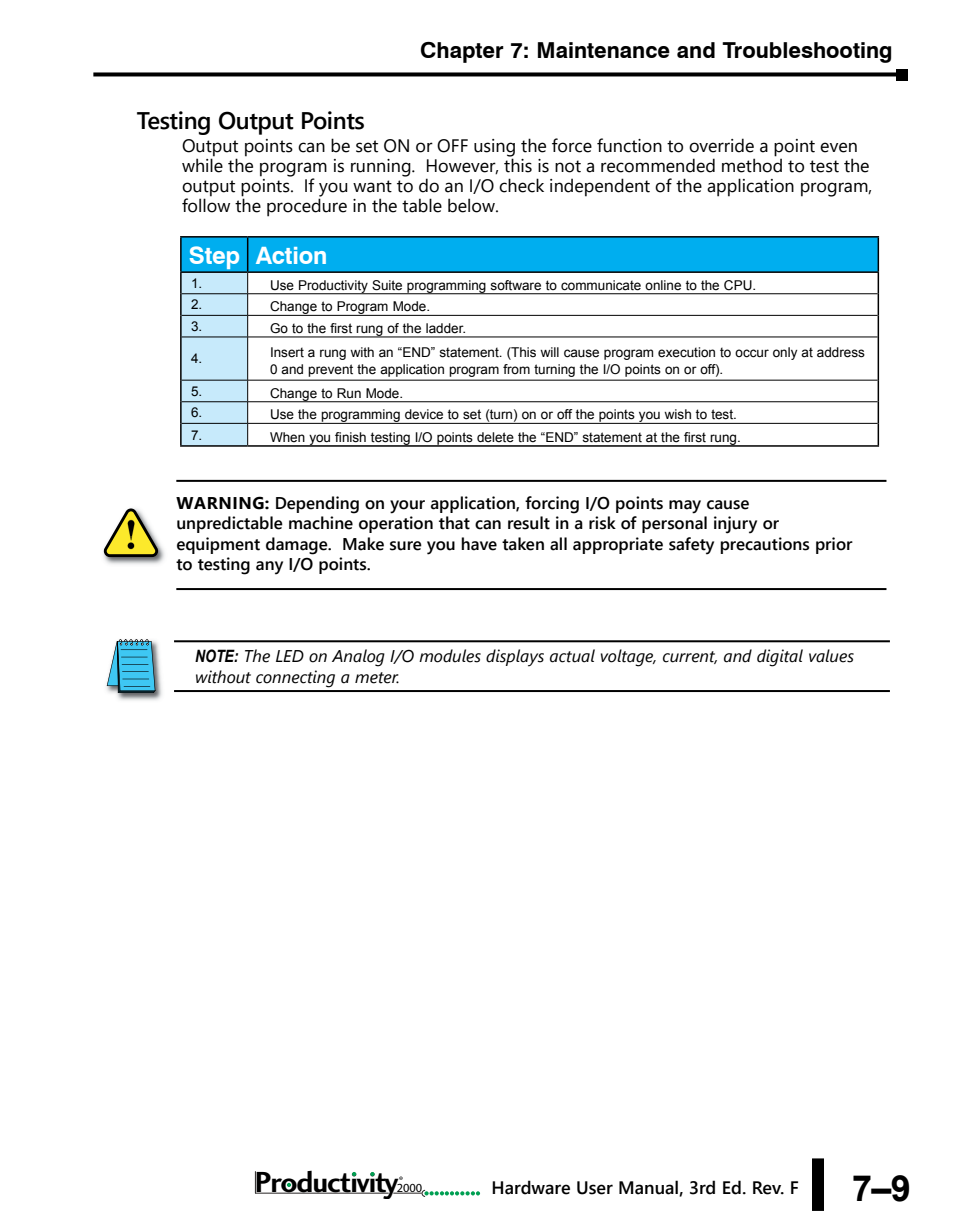
<style>
.page{position:relative;width:972px;height:1224px;background:#fff}
.page>*{position:absolute;margin:0;border:0;box-sizing:border-box;transform-origin:0 0}
.t1{font:700 36px "Arial";color:#000}
.t2{font:700 30px "Charlotte Sans Std";letter-spacing:-.035em;color:#000}
.t3{font:600 24px "Segoe UI";letter-spacing:-.02em;color:#000}
.t4{font:700 24px "Swiss 721 BT";letter-spacing:-.01em;color:#fff}
.t5{font:700 22px "Swiss 721 BT";color:#000}
.t6{font:18px/20px "Segoe UI";color:#000}
.t7{font:600 18px "Segoe UI";color:#000}
.t8{font:600 17px/20.4px "Segoe UI";color:#000}
.t9{font:italic 17px/20.4px "Segoe UI";color:#000}
.t10{font:13.6px/16.2px "Arial";color:#000}
.t11{font:12.4px "Myriad Pro";color:#000}
.s1{font-weight:700}
.s2{font-family:"Arial Narrow";font-weight:700}
</style>
<div class="page">
<svg style="left:93px;top:72px;width:803px;height:4px;background:#1e1e1e"></svg>
<div style="left:896px;top:69px;width:12px;height:11px;background:#000"></div>
<div style="left:812px;top:1158px;width:12px;height:53px;background:#000"></div>
<hr style="left:255px;top:1193px;width:133px;height:1px;background:#282525">
<svg style="left:255px;top:1172px;width:1px;height:21px"></svg>
<svg style="left:393px;top:1190px;width:87px;height:7px"></svg>
<svg style="left:399px;top:1177px;width:4px;height:3px"></svg>
<svg style="left:352px;top:1172px;width:4px;height:4px"></svg>
<svg style="left:370px;top:1172px;width:5px;height:4px"></svg>
<svg style="left:287px;top:1183px;width:4px;height:4px"></svg>
<hr style="left:176px;top:480px;width:710px;height:2px;background:#000">
<hr style="left:176px;top:588px;width:710px;height:2px;background:#000">
<hr style="left:180px;top:273px;width:2px;height:21px;background:#000">
<hr style="left:180px;top:294px;width:2px;height:21px;background:#000">
<hr style="left:180px;top:315px;width:2px;height:22px;background:#000">
<hr style="left:180px;top:337px;width:2px;height:43px;background:#000">
<hr style="left:180px;top:380px;width:2px;height:22px;background:#000">
<hr style="left:180px;top:402px;width:2px;height:21px;background:#000">
<hr style="left:180px;top:423px;width:2px;height:22px;background:#000">
<svg style="left:181px;top:238px;width:698px;height:207px"></svg>
<hr style="left:180px;top:445px;width:68px;height:2px;background:#000">
<hr style="left:248px;top:445px;width:631px;height:2px;background:#000">
<hr style="left:180px;top:236px;width:68px;height:2px;background:#000">
<hr style="left:180px;top:238px;width:2px;height:33px;background:#000">
<hr style="left:248px;top:236px;width:631px;height:2px;background:#000">
<hr style="left:878px;top:238px;width:1px;height:33px;background:#000">
<hr style="left:180px;top:271px;width:68px;height:2px;background:#000">
<hr style="left:248px;top:271px;width:631px;height:2px;background:#000">
<hr style="left:247px;top:238px;width:1px;height:33px;background:#000">
<hr style="left:182px;top:293px;width:66px;height:1px;background:#000">
<hr style="left:182px;top:315px;width:66px;height:1px;background:#000">
<hr style="left:182px;top:337px;width:66px;height:1px;background:#000">
<hr style="left:182px;top:380px;width:66px;height:1px;background:#000">
<hr style="left:182px;top:401px;width:66px;height:1px;background:#000">
<hr style="left:182px;top:423px;width:66px;height:1px;background:#000">
<img style="left:103px;top:540px;width:62px;height:25px">
<svg style="left:104px;top:508px;width:54px;height:49px"></svg>
<hr style="left:174px;top:640px;width:716px;height:2px;background:#000">
<hr style="left:174px;top:690px;width:716px;height:2px;background:#000">
<img style="left:106px;top:641px;width:56px;height:60px">
<svg style="left:107px;top:639px;width:48px;height:54px;background:#50acca"></svg>
<h3 class="t5" style="left:420px;top:37px;width:474px">Chapter 7: Maintenance and Troubleshooting</h3>
<h3 class="t3" style="left:137px;top:98px;width:229px">Testing Output Points</h3>
<p class="t6" style="left:182px;top:134px;width:692px">Output points can be set ON or OFF using the force function to override a point even while the program is running. However, this is not a recommended method to test the output points. If you want to do an I/O check independent of the application program, follow the procedure in the table below.</p>
<h3 class="t4" style="left:189px;top:241px;width:140px">Step Action</h3>
<p class="t10" style="left:191px;top:275px;width:12px">1.</p>
<p class="t10" style="left:270px;top:277px;width:488px">Use Productivity Suite programming software to communicate online to the CPU.</p>
<p class="t10" style="left:191px;top:297px;width:12px">2.</p>
<p class="t10" style="left:270px;top:299px;width:162px">Change to Program Mode.</p>
<p class="t10" style="left:191px;top:318px;width:12px">3.</p>
<p class="t10" style="left:270px;top:320px;width:198px">Go to the first rung of the ladder.</p>
<p class="t10" style="left:191px;top:351px;width:12px">4.</p>
<p class="t10" style="left:270px;top:345px;width:597px">Insert a rung with an “END” statement. (This will cause program execution to occur only at address<br>0 and prevent the application program from turning the I/O points on or off).</p>
<p class="t10" style="left:191px;top:383px;width:12px">5.</p>
<p class="t10" style="left:270px;top:385px;width:135px">Change to Run Mode.</p>
<p class="t10" style="left:191px;top:405px;width:12px">6.</p>
<p class="t10" style="left:270px;top:407px;width:468px">Use the programming device to set (turn) on or off the points you wish to test.</p>
<p class="t10" style="left:191px;top:427px;width:12px">7.</p>
<p class="t10" style="left:270px;top:429px;width:472px">When you finish testing I/O points delete the “END” statement at the first rung.</p>
<p class="t8" style="left:176px;top:491px;width:678px"><span class="s1">WARNING:</span> Depending on your application, forcing I/O points may cause unpredictable machine operation that can result in a risk of personal injury or equipment damage. Make sure you have taken all appropriate safety precautions prior to testing any I/O points.</p>
<p class="t9" style="left:195px;top:643px;width:661px"><span class="s2">NOTE:</span> The LED on Analog I/O modules displays actual voltage, current, and digital values without connecting a meter.</p>
<h2 class="t2" style="left:255px;top:1164px;width:145px">Productivity</h2>
<p class="t11" style="left:397px;top:1180px;width:27px">2000</p>
<h3 class="t7" style="left:492px;top:1171px;width:309px">Hardware User Manual, 3rd Ed. Rev. F</h3>
<h1 class="t1" style="left:852px;top:1165px;width:60px">7–9</h1>
</div>
